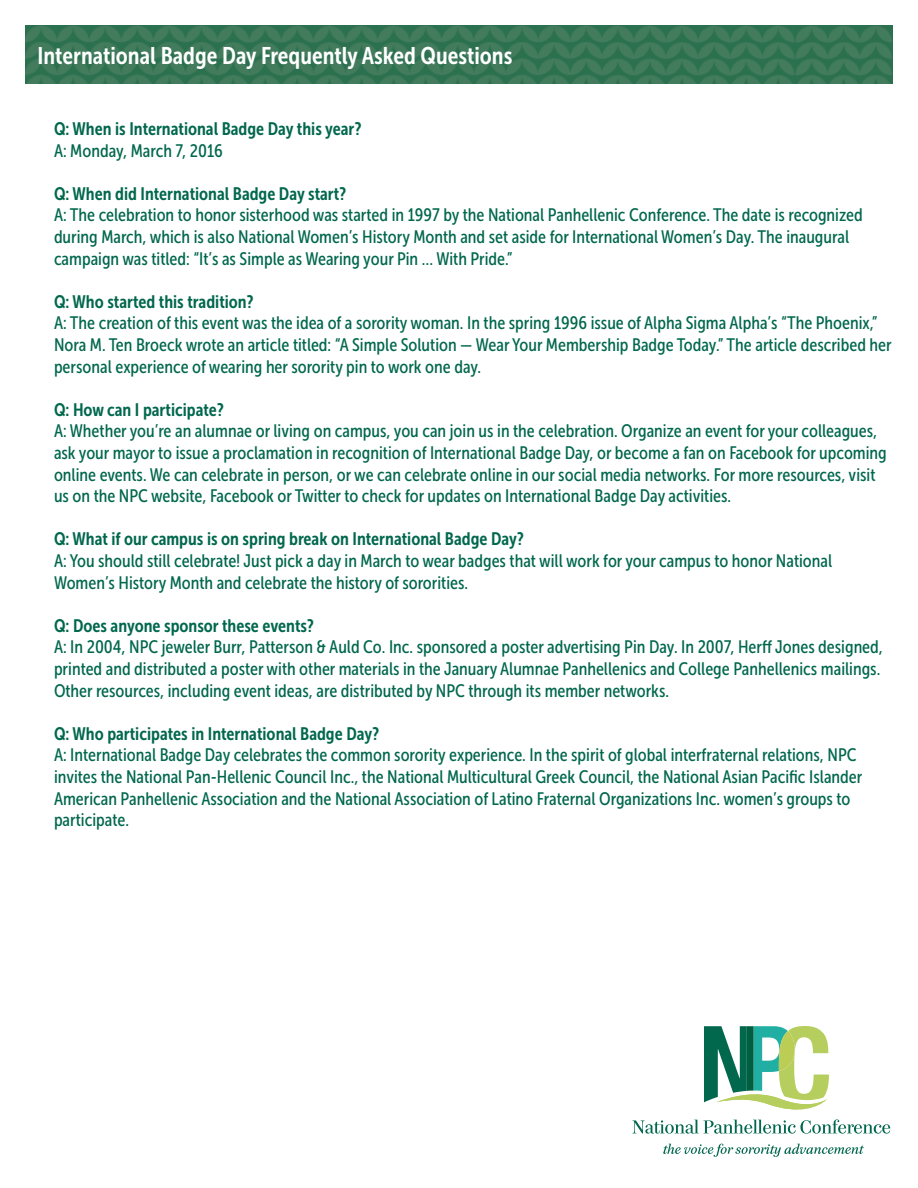
<style>
.page{position:relative;width:918px;height:1188px;background:#fff}
.page>*{position:absolute;margin:0;border:0;box-sizing:border-box;transform-origin:0 0}
.t1{font:24px "Museo Sans Cond 700";color:#fff}
.t2{font:18px/21.6px "Museo Sans Cond 500";color:#01674d}
.t3{font:18px "Museo Sans Cond 700";color:#01674d}
</style>
<div class="page">
<svg style="left:663px;top:1144px;width:201px;height:13px"></svg>
<svg style="left:632px;top:1026px;width:258px;height:108px"></svg>
<img style="left:26px;top:26px;width:866px;height:57px">
<p class="t1" style="left:38px;top:42px;width:476px">International Badge Day Frequently Asked Questions</p>
<p class="t3" style="left:54px;top:119px;width:309px">Q: When is International Badge Day this year?</p>
<p class="t2" style="left:54px;top:140px;width:170px">A: Monday, March 7, 2016</p>
<p class="t3" style="left:54px;top:184px;width:294px">Q: When did International Badge Day start?</p>
<p class="t2" style="left:54px;top:204px;width:810px">A: The celebration to honor sisterhood was started in 1997 by the National Panhellenic Conference. The date is recognized during March, which is also National Women’s History Month and set aside for International Women’s Day. The inaugural campaign was titled: “It’s as Simple as Wearing your Pin … With Pride.”</p>
<p class="t3" style="left:54px;top:292px;width:201px">Q: Who started this tradition?</p>
<p class="t2" style="left:54px;top:312px;width:839px">A: The creation of this event was the idea of a sorority woman. In the spring 1996 issue of Alpha Sigma Alpha’s “The Phoenix,”<br>Nora M. Ten Broeck wrote an article titled: “A Simple Solution — Wear Your Membership Badge Today.” The article described her personal experience of wearing her sorority pin to work one day.</p>
<p class="t3" style="left:54px;top:400px;width:171px">Q: How can I participate?</p>
<p class="t2" style="left:54px;top:420px;width:834px">A: Whether you’re an alumnae or living on campus, you can join us in the celebration. Organize an event for your colleagues, ask your mayor to issue a proclamation in recognition of International Badge Day, or become a fan on Facebook for upcoming online events. We can celebrate in person, or we can celebrate online in our social media networks. For more resources, visit us on the NPC website, Facebook or Twitter to check for updates on International Badge Day activities.</p>
<p class="t3" style="left:54px;top:529px;width:472px">Q: What if our campus is on spring break on International Badge Day?</p>
<p class="t2" style="left:54px;top:550px;width:780px">A: You should still celebrate! Just pick a day in March to wear badges that will work for your campus to honor National<br>Women’s History Month and celebrate the history of sororities.</p>
<p class="t3" style="left:54px;top:616px;width:262px">Q: Does anyone sponsor these events?</p>
<p class="t2" style="left:54px;top:636px;width:830px">A: In 2004, NPC jeweler Burr, Patterson &amp; Auld Co. Inc. sponsored a poster advertising Pin Day. In 2007, Herff Jones designed, printed and distributed a poster with other materials in the January Alumnae Panhellenics and College Panhellenics mailings.<br>Other resources, including event ideas, are distributed by NPC through its member networks.</p>
<p class="t3" style="left:54px;top:724px;width:327px">Q: Who participates in International Badge Day?</p>
<p class="t2" style="left:54px;top:744px;width:810px">A: International Badge Day celebrates the common sorority experience. In the spirit of global interfraternal relations, NPC invites the National Pan-Hellenic Council Inc., the National Multicultural Greek Council, the National Asian Pacific Islander American Panhellenic Association and the National Association of Latino Fraternal Organizations Inc. women’s groups to participate.</p>
</div>
